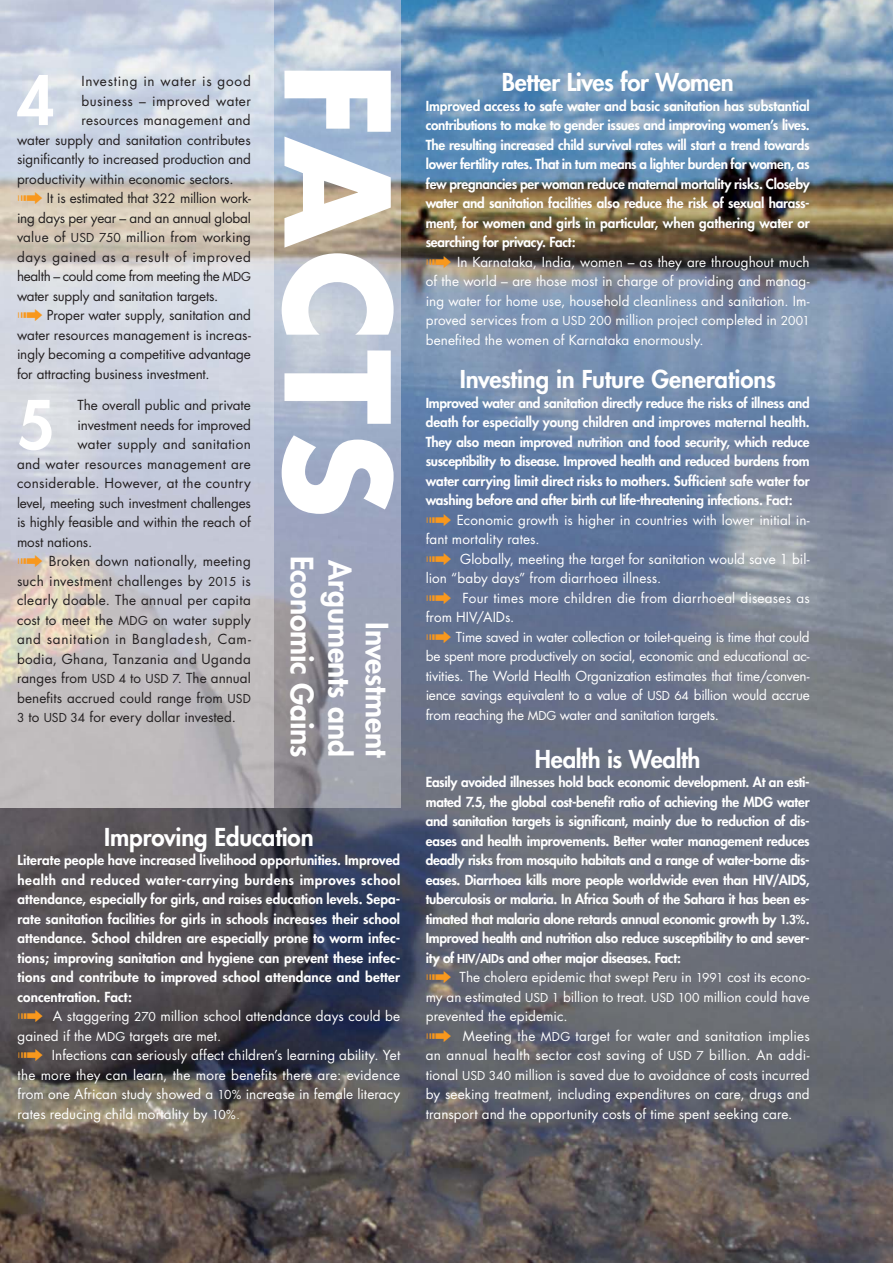
<style>
.page{position:relative;width:893px;height:1263px;background:#fff}
.page>*{position:absolute;margin:0;border:0;box-sizing:border-box;transform-origin:0 0}
.t1{font:700 141px "Futura";letter-spacing:.03em;color:#fff}
.t2{font:800 65.25px "Futura";color:#fff}
.t3{font:800 30px "Futura";letter-spacing:-.01em;color:#fff}
.t4{font:800 24px "Futura";letter-spacing:-.01em;color:#fff}
.t5{font:800 13.5px/19.5px "Futura";letter-spacing:-.015em;color:#fff;text-align:justify}
.t6{font:13.5px/19.5px "Futura";letter-spacing:.005em;color:#fff;text-align:justify}
.t7{font:13.5px/19.5px "Futura";color:#231f20;text-align:justify}
.t8{font:13.5px "Futura";letter-spacing:.025em;color:#231f20}
.t9{font:13.5px "Futura";letter-spacing:.055em;color:#231f20}
.t10{font:13.5px "Futura";letter-spacing:.035em;color:#231f20}
.s1{font-size:12.75px}
.s2{font-size:12px}
.s3{font-weight:300}
</style>
<div class="page">
<img style="left:0;top:0;width:893px;height:1263px">
<img style="left:0;top:0;width:400px;height:808px">
<svg style="left:18px;top:192px;width:24px;height:12px"></svg>
<svg style="left:18px;top:309px;width:24px;height:12px"></svg>
<svg style="left:18px;top:555px;width:24px;height:12px"></svg>
<svg style="left:427px;top:256px;width:24px;height:12px"></svg>
<svg style="left:427px;top:514px;width:24px;height:12px"></svg>
<svg style="left:427px;top:553px;width:24px;height:12px"></svg>
<svg style="left:427px;top:592px;width:24px;height:12px"></svg>
<svg style="left:427px;top:631px;width:24px;height:12px"></svg>
<svg style="left:427px;top:971px;width:24px;height:12px"></svg>
<svg style="left:427px;top:1030px;width:24px;height:12px"></svg>
<svg style="left:19px;top:1010px;width:24px;height:12px"></svg>
<svg style="left:19px;top:1049px;width:24px;height:12px"></svg>
<h2 class="t2" style="left:17px;top:70px;width:39px">4</h2>
<p class="t9" style="left:81px;top:75px;width:171px">Investing in water is good</p>
<p class="t10" style="left:81px;top:94px;width:171px">business – improved water</p>
<p class="t8" style="left:81px;top:114px;width:171px">resources management and</p>
<p class="t7" style="left:17px;top:131px;width:235px">water supply and sanitation contributes</p>
<p class="t7" style="left:17px;top:150px;width:235px">significantly to increased production and</p>
<p class="t7" style="left:17px;top:170px;width:218px">productivity within economic sectors.</p>
<p class="t7" style="left:17px;top:189px;width:235px;text-indent:30px">It is estimated that <span class="s1">322</span> million work&shy;ing days per year – and an annual global value of <span class="s2">USD 750</span> million from working days gained as a result of improved health – could come from meeting the <span class="s2">MDG </span>water supply and sanitation targets.</p>
<p class="t7" style="left:17px;top:306px;width:235px;text-indent:30px">Proper water supply, sanitation and water resources management is increas&shy;ingly becoming a competitive advantage for attracting business investment.</p>
<h2 class="t2" style="left:17px;top:394px;width:39px">5</h2>
<p class="t7" style="left:78px;top:396px;width:175px">The overall public and private</p>
<p class="t7" style="left:78px;top:416px;width:175px">investment needs for improved</p>
<p class="t8" style="left:78px;top:438px;width:175px">water supply and sanitation</p>
<p class="t8" style="left:17px;top:457px;width:235px">and water resources management are</p>
<p class="t8" style="left:17px;top:477px;width:235px">considerable. However, at the country</p>
<p class="t7" style="left:17px;top:494px;width:235px">level, meeting such investment challenges</p>
<p class="t7" style="left:17px;top:513px;width:235px">is highly feasible and within the reach of</p>
<p class="t7" style="left:17px;top:533px;width:77px">most nations.</p>
<p class="t7" style="left:17px;top:552px;width:235px;text-indent:32px">Broken down nationally, meeting such investment challenges by <span class="s2">2015</span> is clearly doable. The annual per capita cost to meet the <span class="s2">MDG</span> on water supply and sanitation in Bangladesh, Cam&shy;bodia, Ghana, Tanzania and Uganda ranges from <span class="s2">USD 4</span> to <span class="s2">USD 7</span>. The annual benefits accrued could range from <span class="s2">USD 3</span> to <span class="s2">USD 34</span> for every dollar invested.</p>
<h1 class="t1" style="left:401px;top:62px;width:458px;rotate:90deg">FACTS</h1>
<h3 class="t3" style="left:316px;top:556px;width:203px;rotate:90deg">Economic Gains</h3>
<h3 class="t3" style="left:354px;top:560px;width:198px;rotate:90deg">Arguments and</h3>
<h3 class="t3" style="left:391px;top:622px;width:137px;rotate:90deg">Investment</h3>
<h3 class="t4" style="left:104px;top:825px;width:211px">Improving Education</h3>
<p class="t5" style="left:18px;top:851px;width:384px">Literate people have increased livelihood opportunities. Improved health and reduced water-carrying burdens improves school attendance, especially for girls, and raises education levels. Sepa&shy;rate sanitation facilities for girls in schools increases their school attendance. School children are especially prone to worm infec&shy;tions; improving sanitation and hygiene can prevent these infec&shy;tions and contribute to improved school attendance and better concentration. Fact:</p>
<p class="t6" style="left:18px;top:1007px;width:384px;text-indent:35px">A staggering <span class="s2">270</span> million school attendance days could be gained if the <span class="s2">MDG</span> targets are met.</p>
<p class="t6" style="left:18px;top:1046px;width:384px;text-indent:34px">Infections can seriously affect children’s learning ability. Yet the more they can learn, the more benefits there are: evidence from one African study showed a <span class="s2">10%</span> increase in female literacy rates reducing child mortality by <span class="s2">10%</span><span class="s3">.</span></p>
<h3 class="t4" style="left:502px;top:71px;width:233px">Better Lives for Women</h3>
<p class="t5" style="left:426px;top:97px;width:385px">Improved access to safe water and basic sanitation has substantial contributions to make to gender issues and improving women’s lives.<br>The resulting increased child survival rates will start a trend towards lower fertility rates. That in turn means a lighter burden for women, as few pregnancies per woman reduce maternal mortality risks. Closeby water and sanitation facilities also reduce the risk of sexual harass&shy;ment, for women and girls in particular, when gathering water or searching for privacy. Fact:</p>
<p class="t6" style="left:426px;top:253px;width:385px;text-indent:31px">In Karnataka, India, women – as they are throughout much of the world – are those most in charge of providing and manag&shy;ing water for home use, household cleanliness and sanitation. Im&shy;proved services from a <span class="s2">USD 200</span> million project completed in <span class="s2">2001 </span>benefited the women of Karnataka enormously.</p>
<h3 class="t4" style="left:460px;top:368px;width:318px">Investing in Future Generations</h3>
<p class="t5" style="left:426px;top:394px;width:385px">Improved water and sanitation directly reduce the risks of illness and death for especially young children and improves maternal health.<br>They also mean improved nutrition and food security, which reduce susceptibility to disease. Improved health and reduced burdens from water carrying limit direct risks to mothers. Sufficient safe water for washing before and after birth cut life-threatening infections. Fact:</p>
<p class="t6" style="left:426px;top:511px;width:385px;text-indent:31px">Economic growth is higher in countries with lower initial in&shy;fant mortality rates.</p>
<p class="t6" style="left:426px;top:550px;width:385px;text-indent:34px">Globally, meeting the target for sanitation would save 1 bil&shy;lion “baby days” from diarrhoea illness.</p>
<p class="t6" style="left:426px;top:589px;width:385px;text-indent:37px">Four times more children die from diarrhoeal diseases as from HIV/AIDs.</p>
<p class="t6" style="left:426px;top:628px;width:385px;text-indent:30px">Time saved in water collection or toilet-queing is time that could be spent more productively on social, economic and educational ac&shy;tivities. The World Health Organization estimates that time/conven&shy;ience savings equivalent to a value of <span class="s2">USD 64</span> billion would accrue from reaching the <span class="s2">MDG</span> water and sanitation targets.</p>
<h3 class="t4" style="left:535px;top:747px;width:167px">Health is Wealth</h3>
<p class="t5" style="left:426px;top:774px;width:385px">Easily avoided illnesses hold back economic development. At an esti&shy;mated 7.5, the global cost-benefit ratio of achieving the MDG water and sanitation targets is significant, mainly due to reduction of dis&shy;eases and health improvements. Better water management reduces deadly risks from mosquito habitats and a range of water-borne dis&shy;eases. Diarrhoea kills more people worldwide even than HIV/AIDS, tuberculosis or malaria. In Africa South of the Sahara it has been es&shy;timated that malaria alone retards annual economic growth by <span class="s2">1.3%</span>.<br>Improved health and nutrition also reduce susceptibility to and sever&shy;ity of <span class="s2">HIV/AID</span>s and other major diseases. Fact:</p>
<p class="t6" style="left:426px;top:969px;width:385px;text-indent:34px">The cholera epidemic that swept Peru in <span class="s2">1991</span> cost its econo&shy;my an estimated <span class="s2">USD 1</span> billion to treat. <span class="s2">USD 100</span> million could have prevented the epidemic.</p>
<p class="t6" style="left:426px;top:1027px;width:385px;text-indent:37px">Meeting the <span class="s2">MDG</span> target for water and sanitation implies an annual health sector cost saving of <span class="s2">USD 7</span> billion. An addi&shy;tional <span class="s2">USD 340</span> million is saved due to avoidance of costs incurred by seeking treatment, including expenditures on care, drugs and transport and the opportunity costs of time spent seeking care.</p>
</div>
